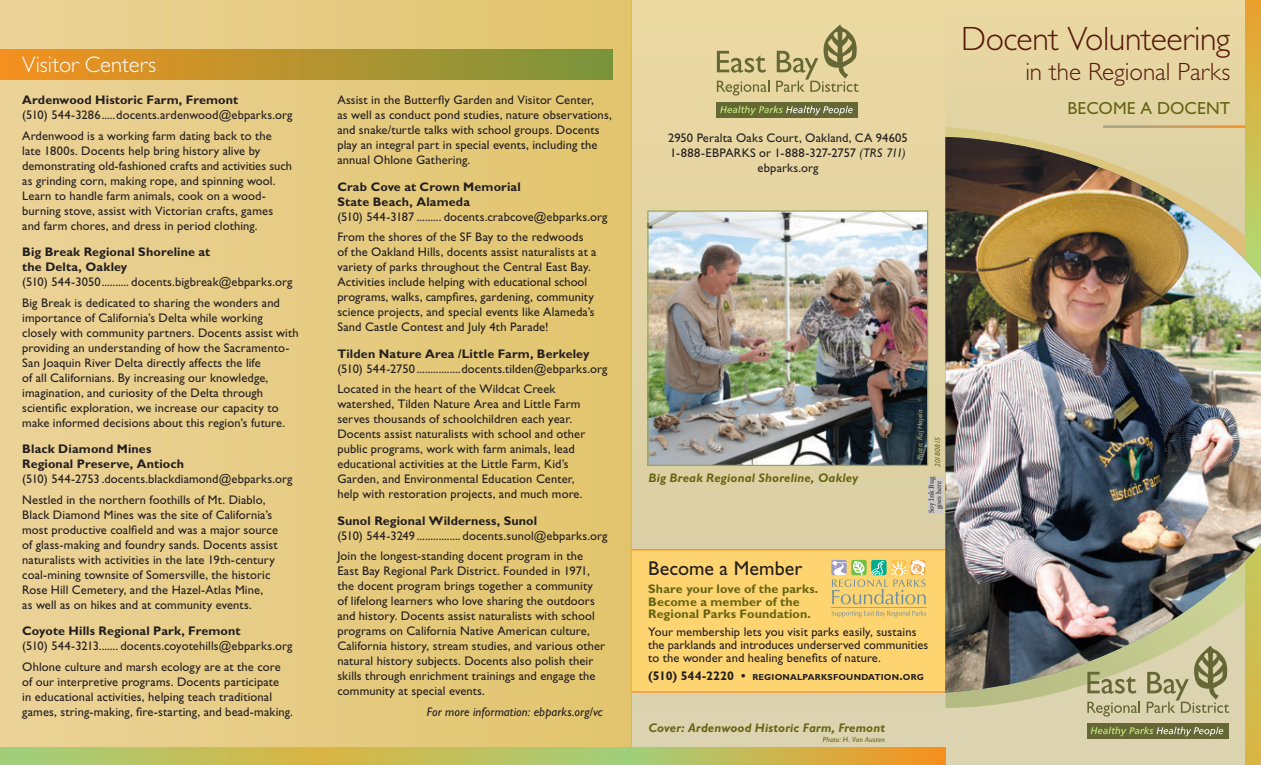
<style>
.page{position:relative;width:1261px;height:765px;background:#fff}
.page>*{position:absolute;margin:0;border:0;box-sizing:border-box;transform-origin:0 0}
.t1{font:300 33.75px "Gill Sans Std";letter-spacing:-.015em;color:#56190a}
.t2{font:300 25px "Gill Sans Std";color:#56190a}
.t3{font:300 22.5px "Gill Sans Std";color:#fff}
.t4{font:20px "Gill Sans Std";color:#231f20}
.t5{font:17.5px "Gill Sans Std";letter-spacing:.005em;color:#656513}
.t6{font:12.5px/15px "Gill Sans Std";letter-spacing:.01em;color:#231f20}
.t7{font:700 12.5px/15px "Gill Sans Std";letter-spacing:.01em;color:#231f20}
.t8{font:italic 700 12.5px "Gill Sans Std";letter-spacing:.01em;color:#656513}
.t9{font:700 12.5px/12.5px "Gill Sans Std";letter-spacing:.01em;color:#656513}
.t10{font:italic 12.5px "Gill Sans Std";letter-spacing:.005em;color:#231f20}
.t11{font:700 8.75px "Gill Sans Std";letter-spacing:.02em;color:#231f20}
.t12{font:italic 7.5px "Gill Sans Std";letter-spacing:.025em;color:#656513}
.t13{font:7.5px/7.5px "Minion Pro";color:#231f20;text-align:center}
.t14{font:italic 7.5px "Gill Sans Std";letter-spacing:.025em;color:#a7a675}
.t15{font:italic 7.5px "Gill Sans Std";letter-spacing:-.03em;color:#656513}
.s1{font-style:italic}
.s2{font-size:12.5px}
</style>
<div class="page">
<div style="left:630px;top:0;width:322px;height:760px;background:#dcd3b1"></div>
<div style="left:630px;top:0;width:322px;height:707px;background:#e6d6a3"></div>
<div style="left:716px;top:102px;width:141px;height:15px;background:#656734"></div>
<svg style="left:716px;top:51px;width:49px;height:22px"></svg>
<svg style="left:716px;top:81px;width:53px;height:14px"></svg>
<svg style="left:776px;top:25px;width:82px;height:67px"></svg>
<svg style="left:720px;top:106px;width:132px;height:9px"></svg>
<div style="left:630px;top:550px;width:315px;height:141px;background:#fed471"></div>
<hr style="left:630px;top:549px;width:315px;height:1px;background:#f68f1e">
<hr style="left:630px;top:691px;width:315px;height:1px;background:#f68f1e">
<svg style="left:830px;top:559px;width:96px;height:58px"></svg>
<div style="left:0;top:0;width:631px;height:752px;background:linear-gradient(to right,#ebd298,#e1c56d)"></div>
<div style="left:945px;top:0;width:314px;height:764px;background:#dcd3b1"></div>
<div style="left:945px;top:0;width:310px;height:273px;background:#e6d6a3"></div>
<svg style="left:945px;top:127px;width:284px;height:580px"></svg>
<img style="left:1245px;top:0;width:15px;height:764px">
<img style="left:945px;top:137px;width:315px;height:555px">
<hr style="left:1102px;top:125px;width:143px;height:3px;background:#fff">
<div style="left:1086px;top:723px;width:142px;height:15px;background:#656734"></div>
<svg style="left:1087px;top:671px;width:48px;height:22px"></svg>
<svg style="left:1087px;top:701px;width:52px;height:15px"></svg>
<svg style="left:1146px;top:645px;width:82px;height:67px"></svg>
<svg style="left:1090px;top:726px;width:132px;height:10px"></svg>
<div style="left:0;top:50px;width:612px;height:30px;background:linear-gradient(to right,#f4911f,#7a953d)"></div>
<svg style="left:0;top:747px;width:945px;height:17px;background:#c2bc59"></svg>
<img style="left:649px;top:212px;width:277px;height:252px">
<div style="left:647px;top:210px;width:281px;height:256px;border:1px solid #94a65f"></div>
<div style="left:928px;top:476px;width:14px;height:37px;background:#cdc9c8"></div>
<h3 class="t3" style="left:22px;top:52px;width:135px">Visitor Centers</h3>
<p class="t7" style="left:22px;top:92px;width:217px">Ardenwood Historic Farm, Fremont</p>
<p class="t6" style="left:22px;top:105px;width:272px;line-height:20.6px">(510) 544-3286.....docents.ardenwood@ebparks.org<br>Ardenwood is a working farm dating back to the</p>
<p class="t6" style="left:22px;top:143px;width:271px">late 1800s. Docents help bring history alive by demonstrating old-fashioned crafts and activities such as grinding corn, making rope, and spinning wool.<br>Learn to handle farm animals, cook on a wood&shy;burning stove, assist with Victorian crafts, games and farm chores, and dress in period clothing.</p>
<p class="t7" style="left:22px;top:244px;width:190px">Big Break Regional Shoreline at the Delta, Oakley</p>
<p class="t6" style="left:22px;top:271px;width:272px;line-height:20.6px">(510) 544-3050.......... docents.bigbreak@ebparks.org<br>Big Break is dedicated to sharing the wonders and</p>
<p class="t6" style="left:22px;top:310px;width:278px">importance of California’s Delta while working closely with community partners. Docents assist with providing an understanding of how the Sacramento-San Joaquin River Delta directly affects the life<br>of all Californians. By increasing our knowledge, imagination, and curiosity of the Delta through scientific exploration, we increase our capacity to make informed decisions about this region’s future.</p>
<p class="t7" style="left:22px;top:441px;width:163px">Black Diamond Mines<br>Regional Preserve, Antioch</p>
<p class="t6" style="left:22px;top:468px;width:272px;line-height:20.6px">(510) 544-2753 .docents.blackdiamond@ebparks.org<br>Nestled in the northern foothills of Mt. Diablo,</p>
<p class="t6" style="left:22px;top:507px;width:257px">Black Diamond Mines was the site of California’s most productive coalfield and was a major source of glass-making and foundry sands. Docents assist naturalists with activities in the late 19th-century coal-mining townsite of Somersville, the historic Rose Hill Cemetery, and the Hazel-Atlas Mine,<br>as well as on hikes and at community events.</p>
<p class="t7" style="left:22px;top:623px;width:220px">Coyote Hills Regional Park, Fremont</p>
<p class="t6" style="left:22px;top:635px;width:271px;line-height:20.6px">(510) 544-3213....... docents.coyotehills@ebparks.org<br>Ohlone culture and marsh ecology are at the core</p>
<p class="t6" style="left:22px;top:674px;width:272px">of our interpretive programs. Docents participate<br>in educational activities, helping teach traditional games, string-making, fire-starting, and bead-making.</p>
<p class="t6" style="left:337px;top:93px;width:276px">Assist in the Butterfly Garden and Visitor Center,<br>as well as conduct pond studies, nature observations, and snake/turtle talks with school groups. Docents play an integral part in special events, including the annual Ohlone Gathering.</p>
<p class="t7" style="left:337px;top:179px;width:185px">Crab Cove at Crown Memorial<br>State Beach, Alameda</p>
<p class="t6" style="left:337px;top:206px;width:272px;line-height:20.6px">(510) 544-3187 ......... docents.crabcove@ebparks.org<br>From the shores of the SF Bay to the redwoods</p>
<p class="t6" style="left:337px;top:245px;width:261px">of the Oakland Hills, docents assist naturalists at a variety of parks throughout the Central East Bay.<br>Activities include helping with educational school programs, walks, campfires, gardening, community science projects, and special events like Alameda’s Sand Castle Contest and July 4th Parade!</p>
<p class="t7" style="left:337px;top:346px;width:253px">Tilden Nature Area /Little Farm, Berkeley</p>
<p class="t6" style="left:337px;top:358px;width:272px;line-height:20.6px">(510) 544-2750 ................docents.tilden@ebparks.org<br>Located in the heart of the Wildcat Creek</p>
<p class="t6" style="left:337px;top:396px;width:249px">watershed, Tilden Nature Area and Little Farm serves thousands of schoolchildren each year.<br>Docents assist naturalists with school and other public programs, work with farm animals, lead educational activities at the Little Farm, Kid’s Garden, and Environmental Education Center, help with restoration projects, and much more.</p>
<p class="t7" style="left:337px;top:513px;width:201px">Sunol Regional Wilderness, Sunol</p>
<p class="t6" style="left:337px;top:525px;width:271px;line-height:20.6px">(510) 544-3249 ................ docents.sunol@ebparks.org<br>Join the longest-standing docent program in the</p>
<p class="t6" style="left:337px;top:563px;width:269px">East Bay Regional Park District. Founded in 1971, the docent program brings together a community of lifelong learners who love sharing the outdoors and history. Docents assist naturalists with school programs on California Native American culture, California history, stream studies, and various other natural history subjects. Docents also polish their skills through enrichment trainings and engage the community at special events.</p>
<p class="t10" style="left:427px;top:704px;width:177px">For more information: ebparks.org/vc</p>
<p class="t6" style="left:668px;top:130px;width:241px;text-align:center">2950 Peralta Oaks Court, Oakland, CA 94605<br>1-888-EBPARKS or 1-888-327-2757 <span class="s1">(TRS 711) </span>ebparks.org</p>
<h1 class="t1" style="left:960px;top:20px;width:271px">Docent Volunteering</h1>
<h2 class="t2" style="left:1025px;top:58px;width:206px">in the Regional Parks</h2>
<h3 class="t5" style="left:1067px;top:98px;width:164px">BECOME A DOCENT</h3>
<p class="t8" style="left:648px;top:470px;width:211px">Big Break Regional Shoreline, Oakley</p>
<p class="t14" style="left:915px;top:460px;width:52px;rotate:-90deg">Photo: Raj Hajela</p>
<p class="t15" style="left:933px;top:467px;width:32px;rotate:-90deg">20180815</p>
<p class="t13" style="left:927px;top:513px;width:38px;rotate:-90deg">Soy Ink Bug goes here</p>
<h3 class="t4" style="left:648px;top:557px;width:156px">Become a Member</h3>
<p class="t9" style="left:648px;top:582px;width:172px">Share your love of the parks.<br>Become a member of the<br>Regional Parks Foundation.</p>
<p class="t6" style="left:648px;top:626px;width:281px;line-height:12.5px">Your membership lets you visit parks easily, sustains the parklands and introduces underserved communities to the wonder and healing benefits of nature.</p>
<p class="t11" style="left:648px;top:671px;width:277px"><span class="s2">(510) 544-2220 •</span> REGIONALPARKSFOUNDATION<span class="s2">.</span>ORG</p>
<p class="t8" style="left:648px;top:720px;width:238px">Cover: Ardenwood Historic Farm, Fremont</p>
<p class="t12" style="left:822px;top:734px;width:64px">Photo: H. Van Austen</p>
</div>
